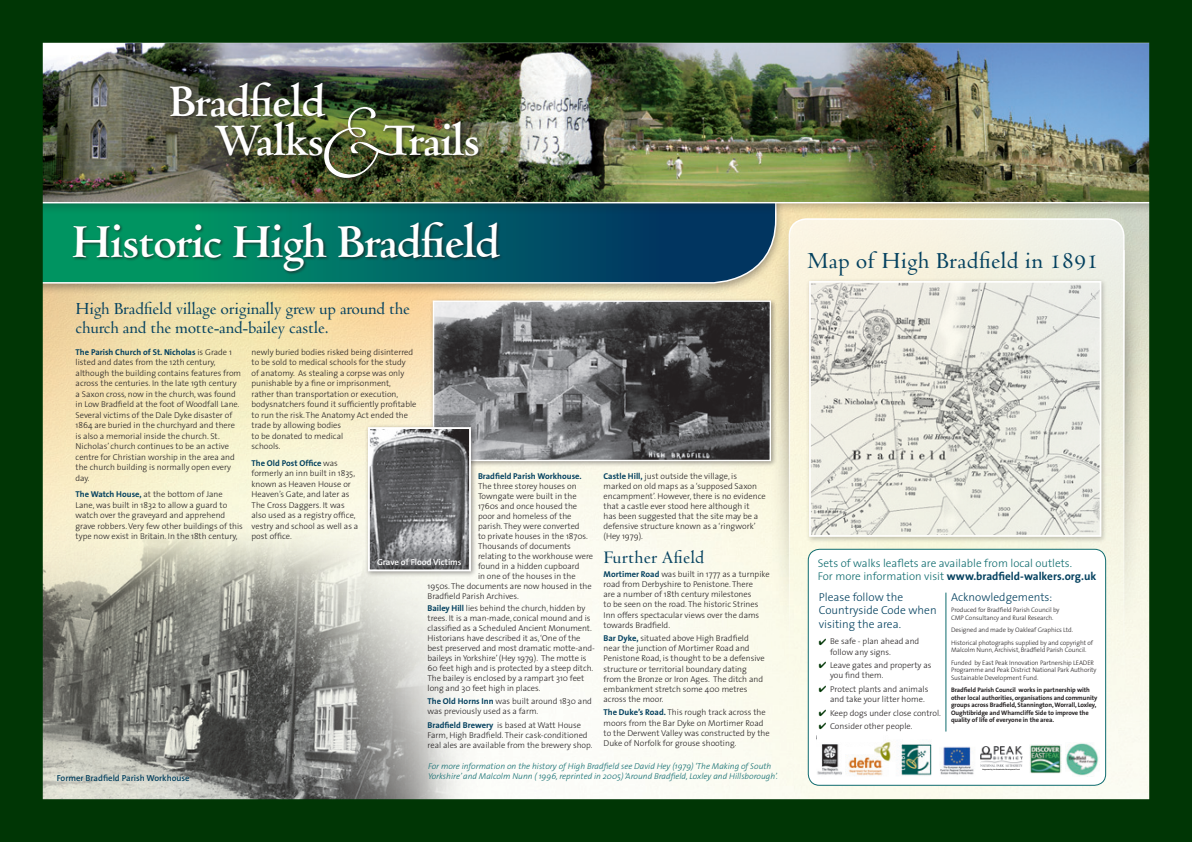
<style>
.page{position:relative;width:1192px;height:842px;background:#fff}
.page>*{position:absolute;margin:0;border:0;box-sizing:border-box;transform-origin:0 0}
.t1{font:136.1px "Miama";color:#fff}
.t2{font:700 49.5px "Venetian 301 BT";letter-spacing:-.025em;color:#fff}
.t3{font:700 47.55px/39.2px "Venetian 301 BT";letter-spacing:-.025em;color:#fff;text-align:right}
.t4{font:600 24.5px "Venetian 301 BT";color:#04415f}
.t5{font:600 19px "Venetian 301 BT";color:#04415f}
.t6{font:600 18px/19px "Venetian 301 BT";letter-spacing:-.02em;color:#04415f}
.t7{font:300 11.5px/13.5px "The Sans";color:#04415f}
.t8{font:300 11.25px/13.5px "The Sans";color:#0e6b6e}
.t9{font:600 8.75px "The Sans";color:#04415f}
.t10{font:600 8.75px "The Sans";color:#fff}
.t11{font:300 8.5px/10.5px "The Sans";color:#231f20}
.t12{font:italic 300 8.5px/9.5px "The Sans";color:#0e6b6e}
.t13{font:700 8.5px "The Sans";color:#04415f}
.t14{font:300 6.5px/7.5px "The Sans";letter-spacing:-.01em;color:#231f20}
.t15{font:700 6.5px/7.5px "The Sans";letter-spacing:-.01em;color:#231f20}
.t16{font:700 1.6px "Arial";color:#000}
.s1{font-weight:700;color:#04415f}
.s2{color:#003605}
</style>
<div class="page">
<img style="left:0;top:0;width:1192px;height:842px">
<h3 class="t3" style="left:169px;top:83px;width:158px">Bradfield<br>Walks</h3>
<h1 class="t1" style="left:317px;top:41px;width:87px">&amp;</h1>
<h3 class="t3" style="left:383px;top:122px;width:99px">Trails</h3>
<h2 class="t2" style="left:72px;top:212px;width:430px">Historic High Bradfield</h2>
<h3 class="t6" style="left:76px;top:300px;width:336px">High Bradfield village originally grew up around the church and the motte-and-bailey castle.</h3>
<p class="t11" style="left:76px;top:346px;width:167px"><span class="s1">The Parish Church of St. Nicholas</span> is Grade 1 listed and dates from the 12th century, although the building contains features from across the centuries. In the late 19th century a Saxon cross, now in the church, was found in Low Bradfield at the foot of Woodfall Lane.<br>Several victims of the Dale Dyke disaster of 1864 are buried in the churchyard and there is also a memorial inside the church. St.<br>Nicholas’ church continues to be an active centre for Christian worship in the area and the church building is normally open every day.</p>
<p class="t11" style="left:76px;top:489px;width:169px"><span class="s1">The Watch House,</span> at the bottom of Jane Lane, was built in 1832 to allow a guard to watch over the graveyard and apprehend grave robbers. Very few other buildings of this type now exist in Britain. In the 18th century,</p>
<p class="t11" style="left:252px;top:346px;width:166px">newly buried bodies risked being disinterred to be sold to medical schools for the study<br>of anatomy. As stealing a corpse was only punishable by a fine or imprisonment,<br>rather than transportation or execution, bodysnatchers found it sufficiently profitable to run the risk. The Anatomy Act ended the trade by allowing bodies<br>to be donated to medical<br>schools.</p>
<p class="t11" style="left:252px;top:457px;width:108px"><span class="s1">The Old Post Office</span> was formerly an inn built in 1835, known as Heaven House or<br>Heaven’s Gate, and later as<br>The Cross Daggers. It was also used as a registry office, vestry and school as well as a post office.</p>
<p class="t13" style="left:478px;top:469px;width:105px">Bradfield Parish Workhouse.</p>
<p class="t11" style="left:478px;top:480px;width:100px">The three storey houses on</p>
<p class="t11" style="left:478px;top:490px;width:100px">Towngate were built in the</p>
<p class="t11" style="left:478px;top:500px;width:101px">1760s and once housed the</p>
<p class="t11" style="left:478px;top:510px;width:95px">poor and homeless of the</p>
<p class="t11" style="left:478px;top:520px;width:103px">parish. They were converted</p>
<p class="t11" style="left:478px;top:530px;width:112px">to private houses in the 1870s.</p>
<p class="t11" style="left:478px;top:540px;width:94px">Thousands of documents</p>
<p class="t11" style="left:478px;top:550px;width:117px">relating to the workhouse were</p>
<p class="t11" style="left:478px;top:560px;width:103px">found in a hidden cupboard</p>
<p class="t11" style="left:478px;top:570px;width:99px">in one of the houses in the</p>
<p class="t11" style="left:428px;top:580px;width:166px">1950s. The documents are now housed in the</p>
<p class="t11" style="left:428px;top:590px;width:93px">Bradfield Parish Archives.</p>
<p class="t11" style="left:428px;top:603px;width:169px;line-height:10px"><span class="s1">Bailey Hill</span> lies behind the church, hidden by trees. It is a man-made, conical mound and is classified as a Scheduled Ancient Monument.<br>Historians have described it as, ‘One of the best preserved and most dramatic motte-and&shy;baileys in Yorkshire’ (Hey 1979). The motte is 60 feet high and is protected by a steep ditch.<br>The bailey is enclosed by a rampart 310 feet long and 30 feet high in places.</p>
<p class="t11" style="left:428px;top:696px;width:166px;line-height:10px"><span class="s1">The Old Horns Inn</span> was built around 1830 and was previously used as a farm.</p>
<p class="t11" style="left:428px;top:719px;width:167px;line-height:10.2px"><span class="s1">Bradfield Brewery</span> is based at Watt House<br>Farm, High Bradfield. Their cask-conditioned real ales are available from the brewery shop.</p>
<p class="t10" style="left:377px;top:555px;width:86px">Grave of Flood Victims</p>
<p class="t11" style="left:604px;top:470px;width:164px;line-height:10px"><span class="s1">Castle Hill,</span> just outside the village, is marked on old maps as a ‘supposed Saxon encampment’. However, there is no evidence that a castle ever stood here although it<br>has been suggested that the site may be a defensive structure known as a ‘ringwork’ (Hey 1979).</p>
<h3 class="t5" style="left:604px;top:547px;width:103px">Further Afield</h3>
<p class="t11" style="left:604px;top:568px;width:168px;line-height:10.2px"><span class="s1">Mortimer Road</span> was built in 1777 as a turnpike road from Derbyshire to Penistone. There<br>are a number of 18th century milestones<br>to be seen on the road. The historic Strines Inn offers spectacular views over the dams towards Bradfield.</p>
<p class="t11" style="left:604px;top:632px;width:163px;line-height:10.2px"><span class="s1">Bar Dyke,</span> situated above High Bradfield near the junction of Mortimer Road and Penistone Road, is thought to be a defensive structure or territorial boundary dating from the Bronze or Iron Ages. The ditch and embankment stretch some 400 metres across the moor.</p>
<p class="t11" style="left:604px;top:707px;width:168px;line-height:10.3px"><span class="s1">The Duke’s Road.</span> This rough track across the moors from the Bar Dyke on Mortimer Road to the Derwent Valley was constructed by the Duke of Norfolk for grouse shooting.</p>
<p class="t9" style="left:57px;top:771px;width:135px">Former Bradfield Parish Workhouse</p>
<p class="t12" style="left:428px;top:761px;width:351px">For more information on the history of High Bradfield see David Hey (1979) ‘The Making of South<br>Yorkshire’ and Malcolm Nunn ( 1996, reprinted in 2005) ‘Around Bradfield, Loxley and Hillsborough’.</p>
<h3 class="t4" style="left:807px;top:246px;width:293px">Map of High Bradfield in 1891</h3>
<h3 class="t8" style="left:818px;top:556px;width:280px">Sets of walks leaflets are available from local outlets.<br>For more information visit <span class="s1">www.bradfield-walkers.org.uk</span></h3>
<h3 class="t7" style="left:819px;top:590px;width:119px">Please follow the<br>Countryside Code when visiting the area.</h3>
<p class="t11" style="left:830px;top:636px;width:91px;text-indent:-11px"><span class="s2">✔</span> Be safe - plan ahead and follow any signs.</p>
<p class="t11" style="left:830px;top:659px;width:103px;text-indent:-11px"><span class="s2">✔</span> Leave gates and property as you find them.</p>
<p class="t11" style="left:830px;top:683px;width:100px;text-indent:-11px"><span class="s2">✔</span> Protect plants and animals and take your litter home.</p>
<p class="t11" style="left:819px;top:707px;width:124px"><span class="s2">✔</span> Keep dogs under close control.</p>
<p class="t11" style="left:819px;top:720px;width:95px"><span class="s2">✔</span> Consider other people.</p>
<h3 class="t7" style="left:951px;top:590px;width:103px">Acknowledgements:</h3>
<p class="t14" style="left:951px;top:606px;width:110px">Produced for Bradfield Parish Council by<br>CMP Consultancy and Rural Research.</p>
<p class="t14" style="left:951px;top:624px;width:144px;line-height:12.4px">Designed and made by Oakleaf Graphics Ltd.<br>Historical photographs supplied by and copyright of</p>
<p class="t14" style="left:951px;top:644px;width:145px;line-height:12.4px">Malcolm Nunn, Archivist, Bradfield Parish Council.<br>Funded by East Peak Innovation Partnership LEADER</p>
<p class="t14" style="left:951px;top:666px;width:147px">Programme and Peak District National Park Authority<br>Sustainable Development Fund.</p>
<p class="t15" style="left:951px;top:686px;width:148px">Bradfield Parish Council works in partnership with other local authorities, organisations and community groups across Bradfield, Stannington, Worrall, Loxley, Oughtibridge and Wharncliffe Side to improve the quality of life of everyone in the area.</p>
<p class="t16" style="left:982px;top:769px;width:39px">Supported by the Sustainable Development Fund</p>
</div>
